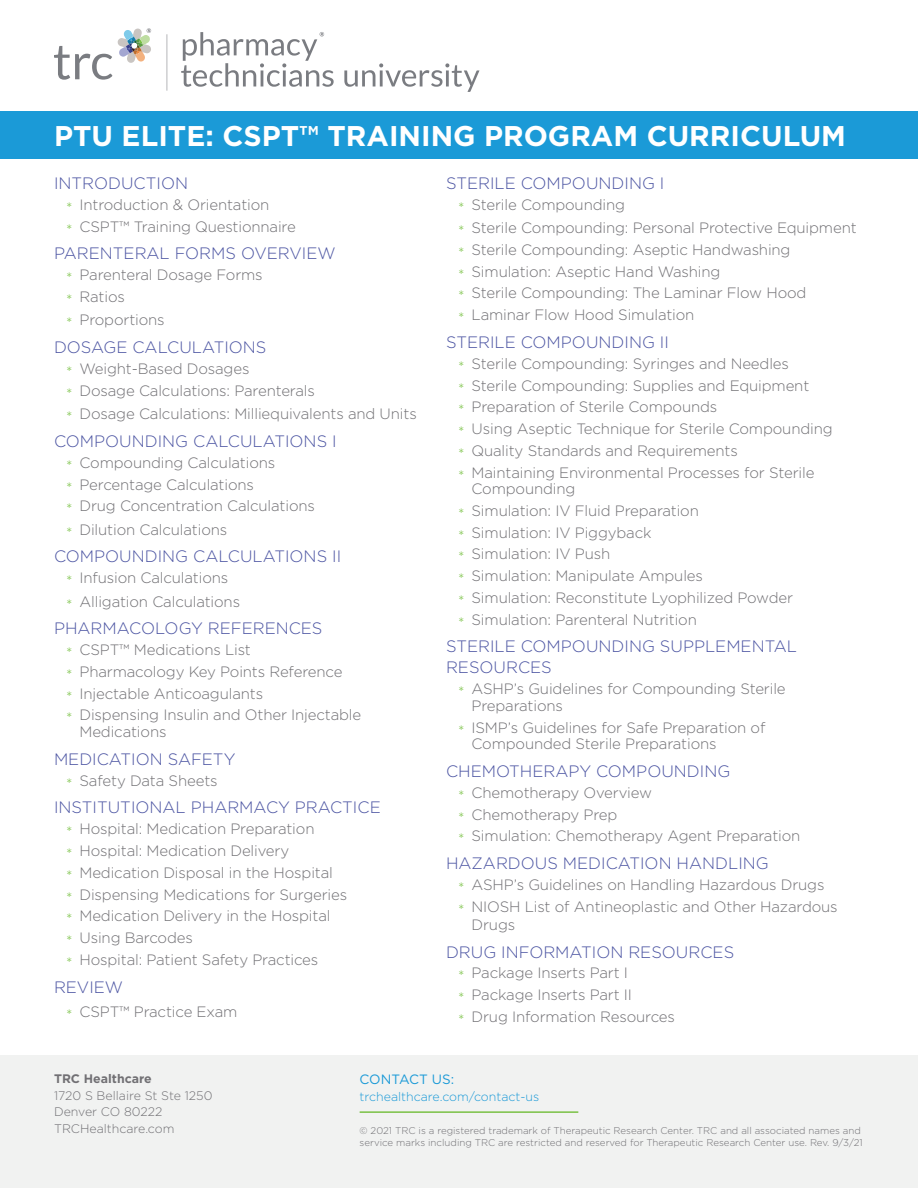
<style>
.page{position:relative;width:918px;height:1188px;background:#fff}
.page>*{position:absolute;margin:0;border:0;box-sizing:border-box;transform-origin:0 0}
.Title_1{font:700 28.5px "Gotham";color:#fff}
.Subhead03{font:300 16.5px/21px "Gotham";color:#4b54a2}
.Bullets_01{font:300 16.5px "Gotham";color:#4b54a2}
.t1{font:300 15px/16.5px "Gotham";letter-spacing:-.01em;color:#717074}
.Copyright{font:13.5px "Gotham";color:#1b9ad7}
.Address{font:300 12.3px "Gotham";color:#717074}
.Address-2{font:300 12.3px "Gotham";color:#1b9ad7}
.Address-3{font:700 12.3px "Gotham";color:#717074}
.Copyright-2{font:300 9.75px/11.7px "Gotham";color:#717074}
.s1{color:#79c144}
</style>
<div class="page">
<svg style="left:344px;top:63px;width:136px;height:29px"></svg>
<svg style="left:167px;top:34px;width:1px;height:57px"></svg>
<svg style="left:54px;top:28px;width:97px;height:52px"></svg>
<svg style="left:181px;top:32px;width:153px;height:55px"></svg>
<div style="left:0;top:111px;width:918px;height:47px;background:#1b9ad7"></div>
<div style="left:0;top:1055px;width:918px;height:133px;background:#f1f2f1"></div>
<hr style="left:360px;top:1111px;width:218px;height:2px;background:#79c144">
<p class="Title_1" style="left:54px;top:117px;width:794px">PTU ELITE: CSPT™ TRAINING PROGRAM CURRICULUM</p>
<p class="Subhead03" style="left:54px;top:172px;width:136px">INTRODUCTION</p>
<p class="t1" style="left:66px;top:196px;width:205px"><span class="s1">*</span> Introduction &amp; Orientation</p>
<p class="t1" style="left:66px;top:218px;width:231px"><span class="s1">*</span> CSPT™ Training Questionnaire</p>
<p class="Subhead03" style="left:54px;top:243px;width:283px">PARENTERAL FORMS OVERVIEW</p>
<p class="t1" style="left:66px;top:266px;width:198px"><span class="s1">*</span> Parenteral Dosage Forms</p>
<p class="t1" style="left:66px;top:288px;width:60px"><span class="s1">*</span> Ratios</p>
<p class="t1" style="left:66px;top:311px;width:100px"><span class="s1">*</span> Proportions</p>
<p class="Bullets_01" style="left:54px;top:337px;width:214px">DOSAGE CALCULATIONS</p>
<p class="t1" style="left:66px;top:360px;width:185px"><span class="s1">*</span> Weight-Based Dosages</p>
<p class="t1" style="left:66px;top:382px;width:250px"><span class="s1">*</span> Dosage Calculations: Parenterals</p>
<p class="t1" style="left:66px;top:405px;width:352px"><span class="s1">*</span> Dosage Calculations: Milliequivalents and Units</p>
<p class="Subhead03" style="left:54px;top:430px;width:284px">COMPOUNDING CALCULATIONS I</p>
<p class="t1" style="left:66px;top:454px;width:211px"><span class="s1">*</span> Compounding Calculations</p>
<p class="t1" style="left:66px;top:476px;width:190px"><span class="s1">*</span> Percentage Calculations</p>
<p class="t1" style="left:66px;top:497px;width:250px"><span class="s1">*</span> Drug Concentration Calculations</p>
<p class="t1" style="left:66px;top:521px;width:163px"><span class="s1">*</span> Dilution Calculations</p>
<p class="Subhead03" style="left:54px;top:546px;width:289px">COMPOUNDING CALCULATIONS II</p>
<p class="t1" style="left:66px;top:569px;width:164px"><span class="s1">*</span> Infusion Calculations</p>
<p class="t1" style="left:66px;top:593px;width:176px"><span class="s1">*</span> Alligation Calculations</p>
<p class="Subhead03" style="left:54px;top:617px;width:270px">PHARMACOLOGY REFERENCES</p>
<p class="t1" style="left:66px;top:641px;width:186px"><span class="s1">*</span> CSPT™ Medications List</p>
<p class="t1" style="left:66px;top:663px;width:278px"><span class="s1">*</span> Pharmacology Key Points Reference</p>
<p class="t1" style="left:66px;top:685px;width:199px"><span class="s1">*</span> Injectable Anticoagulants</p>
<p class="t1" style="left:80px;top:706px;width:283px;text-indent:-14px"><span class="s1">*</span> Dispensing Insulin and Other Injectable<br>Medications</p>
<p class="Subhead03" style="left:54px;top:748px;width:183px">MEDICATION SAFETY</p>
<p class="t1" style="left:66px;top:772px;width:153px"><span class="s1">*</span> Safety Data Sheets</p>
<p class="Subhead03" style="left:54px;top:797px;width:328px">INSTITUTIONAL PHARMACY PRACTICE</p>
<p class="t1" style="left:66px;top:820px;width:250px"><span class="s1">*</span> Hospital: Medication Preparation</p>
<p class="t1" style="left:66px;top:842px;width:225px"><span class="s1">*</span> Hospital: Medication Delivery</p>
<p class="t1" style="left:66px;top:864px;width:268px"><span class="s1">*</span> Medication Disposal in the Hospital</p>
<p class="t1" style="left:66px;top:886px;width:283px"><span class="s1">*</span> Dispensing Medications for Surgeries</p>
<p class="t1" style="left:66px;top:907px;width:266px"><span class="s1">*</span> Medication Delivery in the Hospital</p>
<p class="t1" style="left:66px;top:929px;width:128px"><span class="s1">*</span> Using Barcodes</p>
<p class="t1" style="left:66px;top:951px;width:254px"><span class="s1">*</span> Hospital: Patient Safety Practices</p>
<p class="Subhead03" style="left:54px;top:976px;width:71px">REVIEW</p>
<p class="t1" style="left:66px;top:1003px;width:173px"><span class="s1">*</span> CSPT™ Practice Exam</p>
<p class="Subhead03" style="left:446px;top:172px;width:220px">STERILE COMPOUNDING I</p>
<p class="t1" style="left:458px;top:196px;width:168px"><span class="s1">*</span> Sterile Compounding</p>
<p class="t1" style="left:458px;top:219px;width:400px"><span class="s1">*</span> Sterile Compounding: Personal Protective Equipment</p>
<p class="t1" style="left:458px;top:241px;width:334px"><span class="s1">*</span> Sterile Compounding: Aseptic Handwashing</p>
<p class="t1" style="left:458px;top:263px;width:264px"><span class="s1">*</span> Simulation: Aseptic Hand Washing</p>
<p class="t1" style="left:458px;top:285px;width:350px"><span class="s1">*</span> Sterile Compounding: The Laminar Flow Hood</p>
<p class="t1" style="left:458px;top:306px;width:238px"><span class="s1">*</span> Laminar Flow Hood Simulation</p>
<p class="Subhead03" style="left:446px;top:331px;width:224px">STERILE COMPOUNDING II</p>
<p class="t1" style="left:458px;top:355px;width:332px"><span class="s1">*</span> Sterile Compounding: Syringes and Needles</p>
<p class="t1" style="left:458px;top:377px;width:353px"><span class="s1">*</span> Sterile Compounding: Supplies and Equipment</p>
<p class="t1" style="left:458px;top:398px;width:261px"><span class="s1">*</span> Preparation of Sterile Compounds</p>
<p class="t1" style="left:458px;top:420px;width:376px"><span class="s1">*</span> Using Aseptic Technique for Sterile Compounding</p>
<p class="t1" style="left:458px;top:442px;width:281px"><span class="s1">*</span> Quality Standards and Requirements</p>
<p class="t1" style="left:472px;top:464px;width:344px;text-indent:-14px"><span class="s1">*</span> Maintaining Environmental Processes for Sterile<br>Compounding</p>
<p class="t1" style="left:458px;top:502px;width:242px"><span class="s1">*</span> Simulation: IV Fluid Preparation</p>
<p class="t1" style="left:458px;top:524px;width:195px"><span class="s1">*</span> Simulation: IV Piggyback</p>
<p class="t1" style="left:458px;top:545px;width:154px"><span class="s1">*</span> Simulation: IV Push</p>
<p class="t1" style="left:458px;top:567px;width:246px"><span class="s1">*</span> Simulation: Manipulate Ampules</p>
<p class="t1" style="left:458px;top:589px;width:337px"><span class="s1">*</span> Simulation: Reconstitute Lyophilized Powder</p>
<p class="t1" style="left:458px;top:611px;width:240px"><span class="s1">*</span> Simulation: Parenteral Nutrition</p>
<p class="Subhead03" style="left:446px;top:636px;width:353px">STERILE COMPOUNDING SUPPLEMENTAL<br>RESOURCES</p>
<p class="t1" style="left:472px;top:680px;width:316px;text-indent:-14px"><span class="s1">*</span> ASHP’s Guidelines for Compounding Sterile<br>Preparations</p>
<p class="t1" style="left:472px;top:719px;width:295px;text-indent:-14px"><span class="s1">*</span> ISMP’s Guidelines for Safe Preparation of<br>Compounded Sterile Preparations</p>
<p class="Subhead03" style="left:446px;top:760px;width:286px">CHEMOTHERAPY COMPOUNDING</p>
<p class="t1" style="left:458px;top:784px;width:195px"><span class="s1">*</span> Chemotherapy Overview</p>
<p class="t1" style="left:458px;top:806px;width:161px"><span class="s1">*</span> Chemotherapy Prep</p>
<p class="t1" style="left:458px;top:827px;width:344px"><span class="s1">*</span> Simulation: Chemotherapy Agent Preparation</p>
<p class="Subhead03" style="left:446px;top:852px;width:324px">HAZARDOUS MEDICATION HANDLING</p>
<p class="t1" style="left:458px;top:876px;width:368px"><span class="s1">*</span> ASHP’s Guidelines on Handling Hazardous Drugs</p>
<p class="t1" style="left:472px;top:897px;width:368px;line-height:18px;text-indent:-14px"><span class="s1">*</span> NIOSH List of Antineoplastic and Other Hazardous<br>Drugs</p>
<p class="Subhead03" style="left:446px;top:941px;width:290px">DRUG INFORMATION RESOURCES</p>
<p class="t1" style="left:458px;top:964px;width:171px"><span class="s1">*</span> Package Inserts Part I</p>
<p class="t1" style="left:458px;top:986px;width:175px"><span class="s1">*</span> Package Inserts Part II</p>
<p class="t1" style="left:458px;top:1008px;width:218px"><span class="s1">*</span> Drug Information Resources</p>
<p class="Address-3" style="left:54px;top:1071px;width:99px">TRC Healthcare</p>
<p class="Address" style="left:54px;top:1088px;width:160px">1720 S Bellaire St Ste 1250</p>
<p class="Address" style="left:54px;top:1104px;width:110px">Denver CO 80222</p>
<p class="Address" style="left:54px;top:1121px;width:122px">TRCHealthcare.com</p>
<p class="Copyright-2" style="left:360px;top:1124px;width:505px">© 2021 TRC is a registered trademark of Therapeutic Research Center. TRC and all associated names and service marks including TRC are restricted and reserved for Therapeutic Research Center use. Rev. 9/3/21</p>
<p class="Copyright" style="left:360px;top:1071px;width:96px">CONTACT US:</p>
<p class="Address-2" style="left:360px;top:1088px;width:181px">trchealthcare.com/contact-us</p>
</div>
